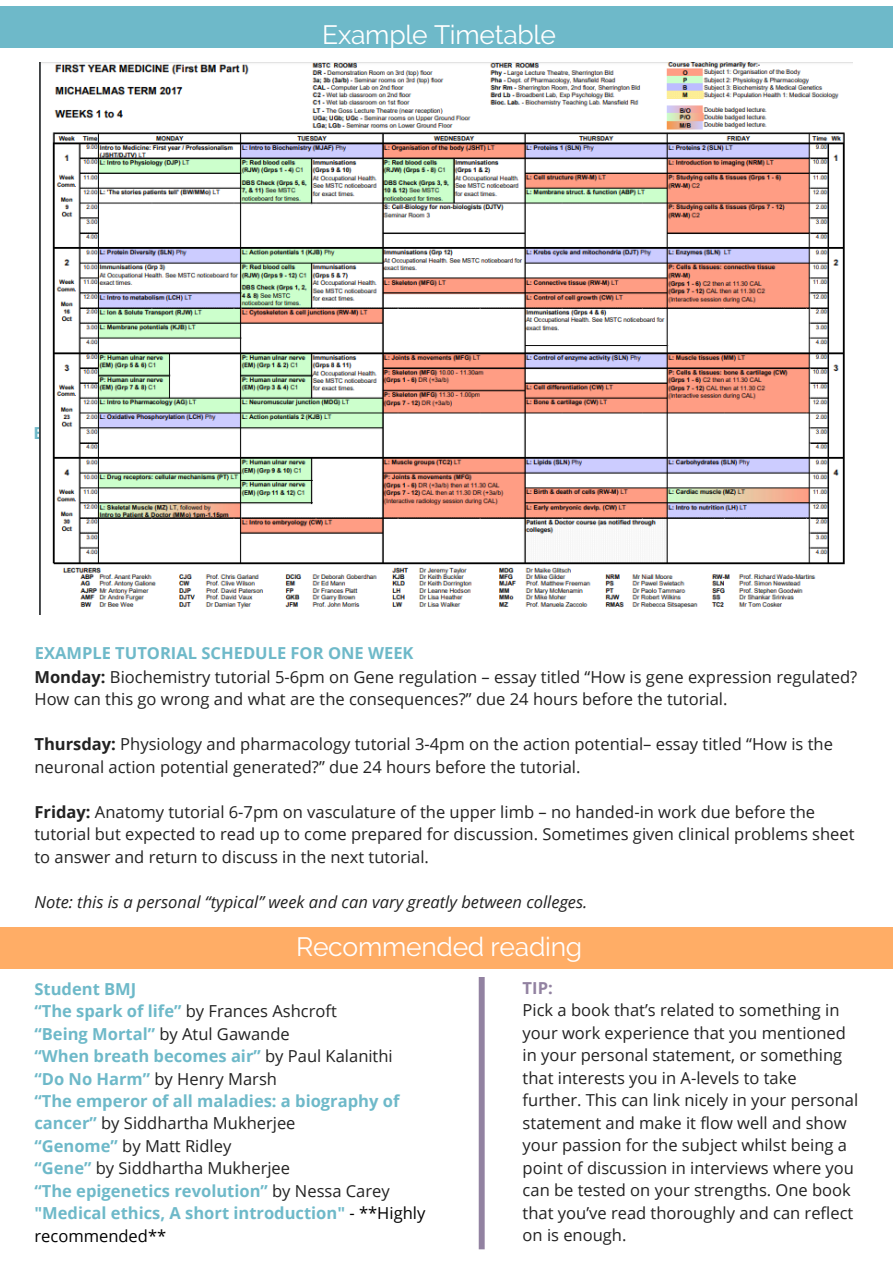
<style>
.page{position:relative;width:893px;height:1264px;background:#fff}
.page>*{position:absolute;margin:0;border:0;box-sizing:border-box;transform-origin:0 0}
.t1{font:26.4px "Raleway";letter-spacing:-.01em;color:#fff}
.t2{font:16.5px/22.5px "Open Sans";color:#222}
.t3{font:700 16.5px/22.5px "Open Sans";color:#6eb9c9}
.t4{font:italic 16.5px "Open Sans";color:#222}
.t5{font:700 16.5px "Open Sans";color:#9282a1}
.s1{font-weight:700}
.s2{font-weight:700;color:#6eb9c9}
.s3{font-weight:400;color:#222}
.s4{font-weight:400;color:#000}
</style>
<div class="page">
<div style="left:0;top:927px;width:892px;height:41px;background:#ffad66"></div>
<div style="left:0;top:6px;width:892px;height:41px;background:#6eb9c9"></div>
<img style="left:39px;top:63px;width:806px;height:551px">
<svg style="left:478px;top:977px;width:6px;height:272px;background:#9f91ac"></svg>
<p class="t1" style="left:322px;top:19px;width:235px">Example Timetable</p>
<p class="t3" style="left:35px;top:641px;width:380px">EXAMPLE TUTORIAL SCHEDULE FOR ONE WEEK</p>
<p class="t2" style="left:34px;top:665px;width:824px"><span class="s1">Monday:</span> Biochemistry tutorial 5-6pm on Gene regulation – essay titled “How is gene expression regulated?<br>How can this go wrong and what are the consequences?” due 24 hours before the tutorial.</p>
<p class="t2" style="left:34px;top:732px;width:799px"><span class="s1">Thursday:</span> Physiology and pharmacology tutorial 3-4pm on the action potential– essay titled “How is the neuronal action potential generated?” due 24 hours before the tutorial.</p>
<p class="t2" style="left:34px;top:800px;width:821px"><span class="s1">Friday:</span> Anatomy tutorial 6-7pm on vasculature of the upper limb – no handed-in work due before the tutorial but expected to read up to come prepared for discussion. Sometimes given clinical problems sheet to answer and return to discuss in the next tutorial.</p>
<p class="t4" style="left:34px;top:889px;width:554px">Note: this is a personal “typical” week and can vary greatly between colleges.</p>
<p class="t1" style="left:296px;top:931px;width:288px">Recommended reading</p>
<p class="t3" style="left:34px;top:976px;width:103px">Student BMJ</p>
<p class="t2" style="left:34px;top:999px;width:304px"><span class="s2">“The spark of life”</span> by Frances Ashcroft</p>
<p class="t3" style="left:34px;top:1021px;width:257px">“Being Mortal” <span class="s3">by Atul Gawande</span></p>
<p class="t3" style="left:34px;top:1044px;width:360px">“When breath becomes air” <span class="s3">by Paul Kalanithi</span></p>
<p class="t2" style="left:34px;top:1066px;width:244px"><span class="s2">“Do No Harm”</span> by Henry Marsh</p>
<p class="t3" style="left:34px;top:1089px;width:366px">“The emperor of all maladies: a biography of cancer” <span class="s3">by Siddhartha Mukherjee</span></p>
<p class="t2" style="left:34px;top:1134px;width:198px"><span class="s2">“Genome”</span> by Matt Ridley</p>
<p class="t2" style="left:34px;top:1156px;width:257px"><span class="s2">“Gene”</span> by Siddhartha Mukherjee</p>
<p class="t3" style="left:34px;top:1179px;width:357px">“The epigenetics revolution” <span class="s3">by Nessa Carey</span></p>
<p class="t3" style="left:34px;top:1201px;width:392px">"Medical ethics, A short introduction" <span class="s4">- **Highly recommended**</span></p>
<p class="t5" style="left:522px;top:976px;width:32px">TIP:</p>
<p class="t2" style="left:522px;top:998px;width:337px">Pick a book that’s related to something in your work experience that you mentioned in your personal statement, or something that interests you in A-levels to take further. This can link nicely in your personal statement and make it flow well and show your passion for the subject whilst being a point of discussion in interviews where you can be tested on your strengths. One book that you’ve read thoroughly and can reflect on is enough.</p>
</div>
